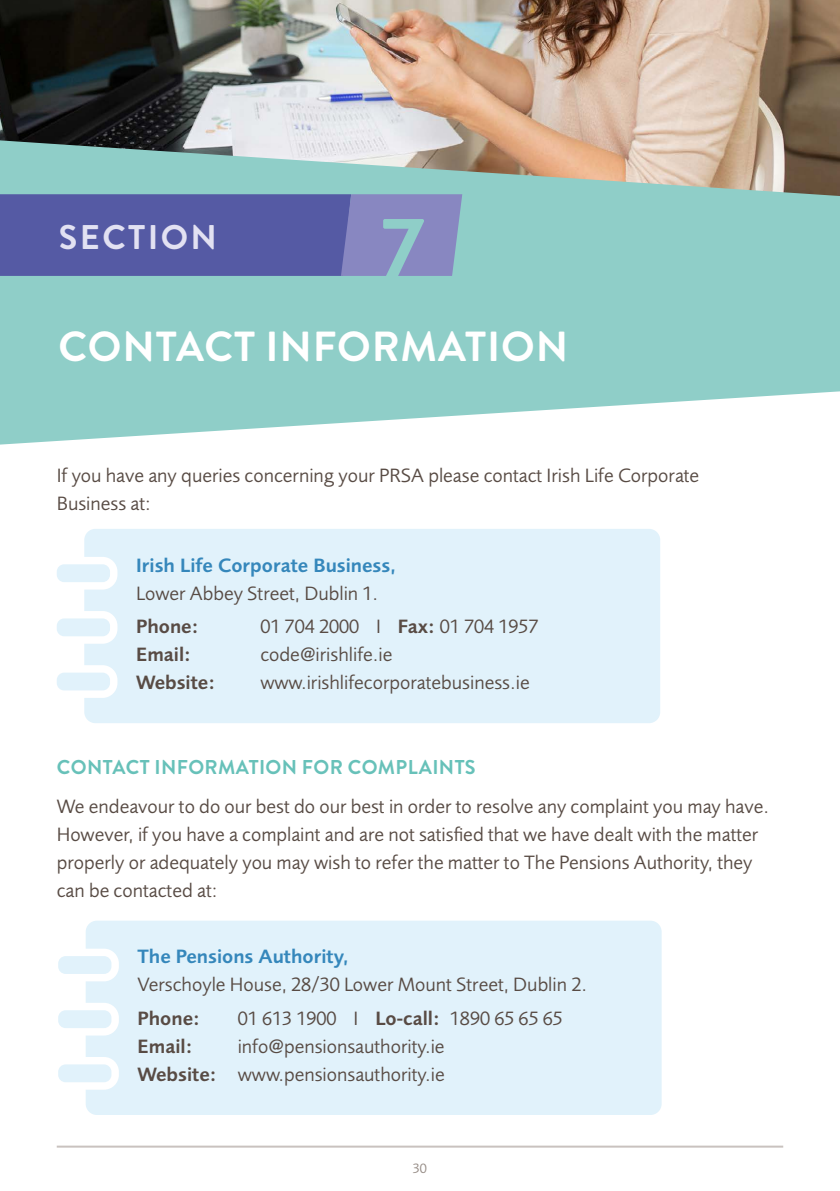
<style>
.page{position:relative;width:840px;height:1191px;background:#fff}
.page>*{position:absolute;margin:0;border:0;box-sizing:border-box;transform-origin:0 0}
.t1{font:700 90px "Brandon Grotesque";color:#8fcec8}
.t2{font:700 42px "Brandon Grotesque";letter-spacing:.02em;color:#fff}
.t3{font:700 34.2px "Brandon Grotesque";letter-spacing:.07em;color:#e2e1f2}
.t4{font:20px/28px "Foundry Sans";color:#584b44}
.t5{font:600 20px "Foundry Sans";color:#3587bb}
.t6{font:600 20px "Foundry Sans";color:#584b44}
.t7{font:700 20px "Brandon Grotesque";letter-spacing:.02em;color:#67c1b9}
.t8{font:14px "Foundry Sans";color:#968c86}
.s1{font-weight:600}
</style>
<div class="page">
<hr style="left:57px;top:1145px;width:725px;height:2px;background:#c9c2bf">
<img style="left:0;top:0;width:839px;height:140px">
<svg style="left:0;top:140px;width:839px;height:304px;fill:#8fcec8"></svg>
<svg style="left:0;top:194px;width:462px;height:82px"></svg>
<div style="left:84px;top:529px;width:575px;height:194px;background:#e1f2fb"></div>
<div style="left:57px;top:564px;width:53px;height:18px;background:#e1f2fb;border-radius:7px"></div>
<div style="left:57px;top:618px;width:53px;height:18px;background:#e1f2fb;border-radius:7px"></div>
<div style="left:57px;top:672px;width:53px;height:18px;background:#e1f2fb;border-radius:7px"></div>
<div style="left:86px;top:920px;width:575px;height:195px;background:#e1f2fb"></div>
<div style="left:58px;top:956px;width:53px;height:18px;background:#e1f2fb;border-radius:7px"></div>
<div style="left:58px;top:1010px;width:53px;height:18px;background:#e1f2fb;border-radius:7px"></div>
<div style="left:58px;top:1064px;width:53px;height:18px;background:#e1f2fb;border-radius:7px"></div>
<h3 class="t3" style="left:59px;top:213px;width:159px">SECTION</h3>
<h1 class="t1" style="left:380px;top:186px;width:45px">7</h1>
<h2 class="t2" style="left:58px;top:317px;width:511px">CONTACT INFORMATION</h2>
<p class="t4" style="left:57px;top:462px;width:643px">If you have any queries concerning your PRSA please contact Irish Life Corporate<br>Business at:</p>
<p class="t5" style="left:136px;top:553px;width:261px">Irish Life Corporate Business,</p>
<p class="t4" style="left:136px;top:579px;width:243px">Lower Abbey Street, Dublin 1.</p>
<p class="t6" style="left:136px;top:615px;width:64px">Phone:</p>
<p class="t4" style="left:260px;top:613px;width:280px">01 704 2000 I <span class="s1">Fax:</span> 01 704 1957</p>
<p class="t6" style="left:136px;top:643px;width:56px">Email:</p>
<p class="t4" style="left:260px;top:641px;width:134px">code@irishlife.ie</p>
<p class="t6" style="left:136px;top:671px;width:80px">Website:</p>
<p class="t4" style="left:260px;top:669px;width:271px">www.irishlifecorporatebusiness.ie</p>
<p class="t7" style="left:57px;top:753px;width:420px">CONTACT INFORMATION FOR COMPLAINTS</p>
<p class="t4" style="left:57px;top:793px;width:713px">We endeavour to do our best do our best in order to resolve any complaint you may have.<br>However, if you have a complaint and are not satisfied that we have dealt with the matter properly or adequately you may wish to refer the matter to The Pensions Authority, they can be contacted at:</p>
<p class="t5" style="left:137px;top:945px;width:212px">The Pensions Authority,</p>
<p class="t4" style="left:137px;top:971px;width:450px">Verschoyle House, 28/30 Lower Mount Street, Dublin 2.</p>
<p class="t6" style="left:137px;top:1007px;width:64px">Phone:</p>
<p class="t4" style="left:237px;top:1004px;width:326px">01 613 1900 I <span class="s1">Lo-call:</span> 1890 65 65 65</p>
<p class="t6" style="left:137px;top:1035px;width:56px">Email:</p>
<p class="t4" style="left:137px;top:1032px;width:308px;text-align:right">info@pensionsauthority.ie<br><span class="s1">Website:</span> www.pensionsauthority.ie</p>
<p class="t8" style="left:413px;top:1161px;width:16px">30</p>
</div>
